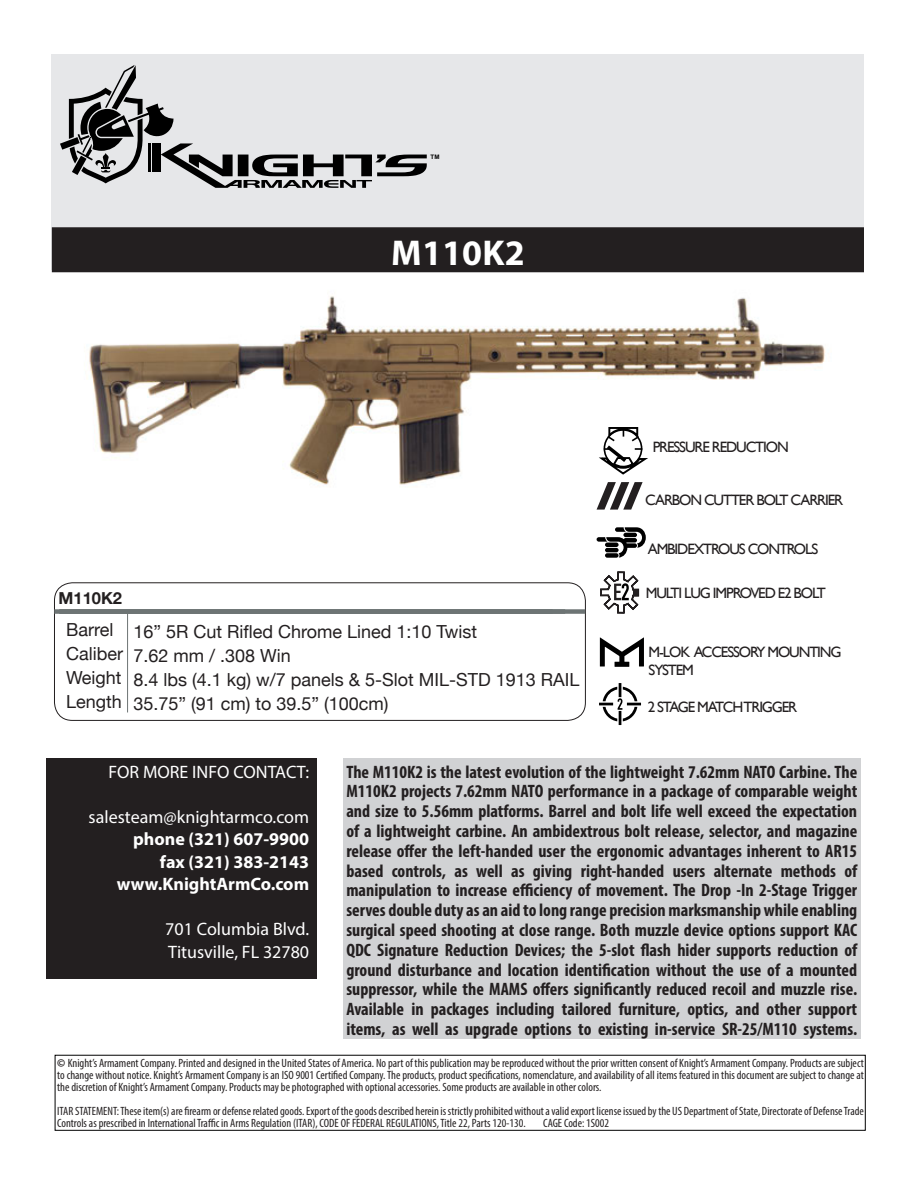
<style>
.page{position:relative;width:918px;height:1188px;background:#fff}
.page>*{position:absolute;margin:0;border:0;box-sizing:border-box;transform-origin:0 0}
.t1{font:700 36px "Myriad Pro";letter-spacing:.01em;color:#fff}
.t2{font:700 condensed 18px/19.8px "Myriad Pro";color:#231f20;text-align:justify}
.t3{font:18px/24px "Helvetica Neue";color:#231f20}
.t4{font:18px/22.5px "Myriad Pro";color:#fff}
.t5{font:700 18px/22.5px "Myriad Pro";color:#fff;text-align:right}
.t6{font:700 16.5px "Helvetica Neue";color:#231f20}
.t7{font:15px/18px "Gill Sans";letter-spacing:-.075em;color:#231f20}
.t8{font:condensed 12px/12px "Myriad Pro";color:#231f20;text-align:justify}
.t9{font:700 6.15px "Arial";color:#000}
.s1{font-weight:700;font-stretch:normal}
</style>
<div class="page">
<div style="left:46px;top:758px;width:271px;height:221px;background:#231f20"></div>
<div style="left:343px;top:758px;width:517px;height:281px;background:#d1d2d4"></div>
<div style="left:54px;top:583px;width:532px;height:138px;border:1px solid #231f20;border-radius:18px"></div>
<img style="left:89px;top:296px;width:736px;height:189px">
<hr style="left:127px;top:612px;width:1px;height:100px;background:#6d7474">
<div style="left:54px;top:609px;width:531px;height:5px;background:#6d7474"></div>
<div style="left:52px;top:54px;width:812px;height:216px;background:#e6e7e9"></div>
<svg style="left:60px;top:65px;width:367px;height:123px"></svg>
<div style="left:52px;top:227px;width:812px;height:45px;background:#231f20"></div>
<svg style="left:596px;top:333px;width:55px;height:393px"></svg>
<div style="left:55px;top:1055px;width:811px;height:76px;border:1px solid #000"></div>
<p class="t9" style="left:431px;top:152px;width:10px">TM</p>
<h1 class="t1" style="left:391px;top:229px;width:135px">M110K2</h1>
<p class="t6" style="left:59px;top:585px;width:65px">M110K2</p>
<p class="t3" style="left:66px;top:618px;width:58px">Barrel<br>Caliber<br>Weight<br>Length</p>
<p class="t3" style="left:133px;top:620px;width:448px">16” 5R Cut Rifled Chrome Lined 1:10 Twist<br>7.62 mm / .308 Win<br>8.4 lbs (4.1 kg) w/7 panels &amp; 5-Slot MIL-STD 1913 RAIL 35.75” (91 cm) to 39.5” (100cm)</p>
<p class="t7" style="left:653px;top:438px;width:138px">PRESSURE REDUCTION</p>
<p class="t7" style="left:645px;top:491px;width:199px">CARBON CUTTER BOLT CARRIER</p>
<p class="t7" style="left:648px;top:540px;width:172px">AMBIDEXTROUS CONTROLS</p>
<p class="t7" style="left:646px;top:584px;width:182px">MULTI LUG IMPROVED E2 BOLT</p>
<p class="t7" style="left:649px;top:643px;width:194px">M-LOK ACCESSORY MOUNTING<br>SYSTEM</p>
<p class="t7" style="left:648px;top:697px;width:151px">2 STAGE MATCH TRIGGER</p>
<p class="t4" style="left:108px;top:760px;width:202px">FOR MORE INFO CONTACT:</p>
<p class="t4" style="left:89px;top:805px;width:222px">salesteam@knightarmco.com</p>
<p class="t5" style="left:117px;top:827px;width:194px">phone (321) 607-9900 fax (321) 383-2143 www.KnightArmCo.com</p>
<p class="t4" style="left:165px;top:918px;width:145px">701 Columbia Blvd.<br>Titusville, FL 32780</p>
<p class="t2" style="left:346px;top:761px;width:512px">The M110K2 is the latest evolution of the lightweight 7.62mm NATO Carbine. The M110K2 projects 7.62mm NATO performance in a package of comparable weight and size to 5.56mm platforms. Barrel and bolt life well exceed the expectation of a lightweight carbine. An ambidextrous bolt release, selector, and magazine release offer the left-handed user the ergonomic advantages inherent to AR15 based controls, as well as giving right-handed users alternate methods of manipulation to increase efficiency of movement. The Drop -In 2-Stage Trigger serves double duty as an aid to long range precision marksmanship while enabling surgical speed shooting at close range. Both muzzle device options support KAC QDC Signature Reduction Devices; the 5-slot flash hider supports reduction of ground disturbance and location identification without the use of a mounted suppressor, while the MAMS offers significantly reduced recoil and muzzle rise.<br>Available in packages including tailored furniture, optics, and other support items, as well as upgrade options to existing in-service SR-25/M110 systems.</p>
<p class="t8" style="left:57px;top:1057px;width:808px"><span class="s1">©</span> Knight’s Armament Company. Printed and designed in the United States of America. No part of this publication may be reproduced without the prior written consent of Knight’s Armament Company. Products are subject to change without notice. Knight’s Armament Company is an ISO 9001 Certified Company. The products, product specifications, nomenclature, and availability of all items featured in this document are subject to change at the discretion of Knight’s Armament Company. Products may be photographed with optional accessories. Some products are available in other colors.</p>
<p class="t8" style="left:57px;top:1105px;width:808px">ITAR STATEMENT: These item(s) are firearm or defense related goods. Export of the goods described herein is strictly prohibited without a valid export license issued by the US Department of State, Directorate of Defense Trade<br>Controls as prescribed in International Traffic in Arms Regulation (ITAR), CODE OF FEDERAL REGULATIONS, Title 22, Parts 120-130.</p>
<p class="t8" style="left:543px;top:1117px;width:67px">CAGE Code: 1S002</p>
</div>
